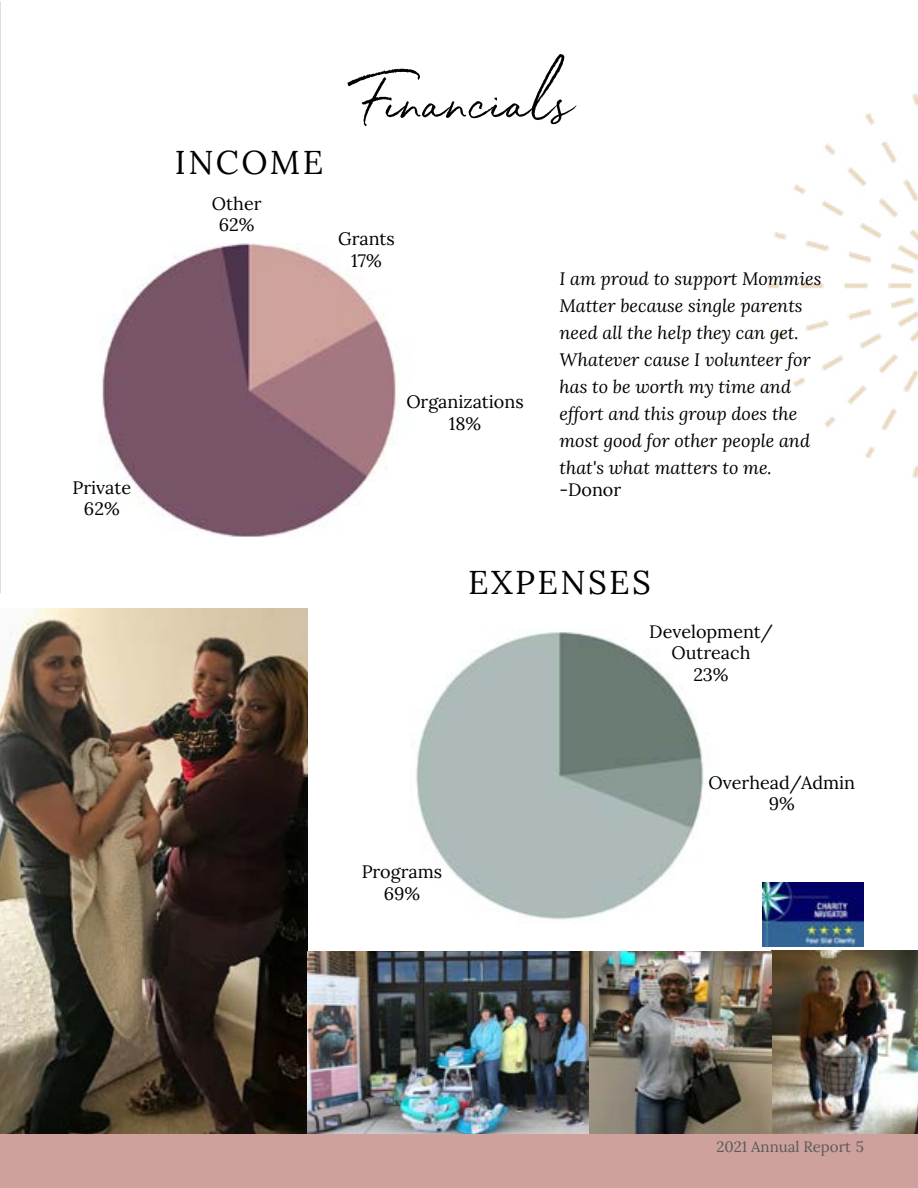
<style>
.page{position:relative;width:918px;height:1188px;background:#fff}
.page>*{position:absolute;margin:0;border:0;box-sizing:border-box;transform-origin:0 0}
.t1{font:75px "White Oleander";color:#000}
.t2{font:33px "Lora";letter-spacing:.075em;color:#000}
.t3{font:italic 18px/27px "Lora";color:#000}
.t4{font:18px/21.6px "Lora";color:#000;text-align:center}
.t5{font:15px "Lora";color:#58595b}
</style>
<div class="page">
<div style="left:0;top:1134px;width:918px;height:54px;background:#cea19c"></div>
<img style="left:0;top:608px;width:308px;height:526px">
<img style="left:308px;top:951px;width:610px;height:183px">
<img style="left:768px;top:94px;width:150px;height:384px">
<img style="left:102px;top:244px;width:294px;height:292px">
<img style="left:415px;top:632px;width:289px;height:288px">
<img style="left:762px;top:883px;width:102px;height:63px">
<h2 class="t2" style="left:175px;top:137px;width:150px">INCOME</h2>
<p class="t4" style="left:212px;top:191px;width:51px">Other<br>62%</p>
<h1 class="t1" style="left:356px;top:47px;width:216px">Financials</h1>
<p class="t4" style="left:338px;top:227px;width:58px">Grants<br>17%</p>
<p class="t4" style="left:406px;top:390px;width:119px">Organizations<br>18%</p>
<p class="t3" style="left:560px;top:265px;width:263px">I am proud to support Mommies<br>Matter because single parents need all the help they can get.<br>Whatever cause I volunteer for has to be worth my time and effort and this group does the most good for other people and that's what matters to me.</p>
<p class="t4" style="left:73px;top:475px;width:60px">Private</p>
<p class="t4" style="left:560px;top:477px;width:63px">-Donor</p>
<p class="t4" style="left:84px;top:497px;width:37px">62%</p>
<h2 class="t2" style="left:468px;top:557px;width:184px">EXPENSES</h2>
<p class="t4" style="left:649px;top:619px;width:125px">Development/<br>Outreach<br>23%</p>
<p class="t4" style="left:362px;top:860px;width:82px">Programs<br>69%</p>
<p class="t4" style="left:709px;top:770px;width:148px">Overhead/Admin<br>9%</p>
<p class="t5" style="left:716px;top:1135px;width:149px">2021 Annual Report 5</p>
</div>
